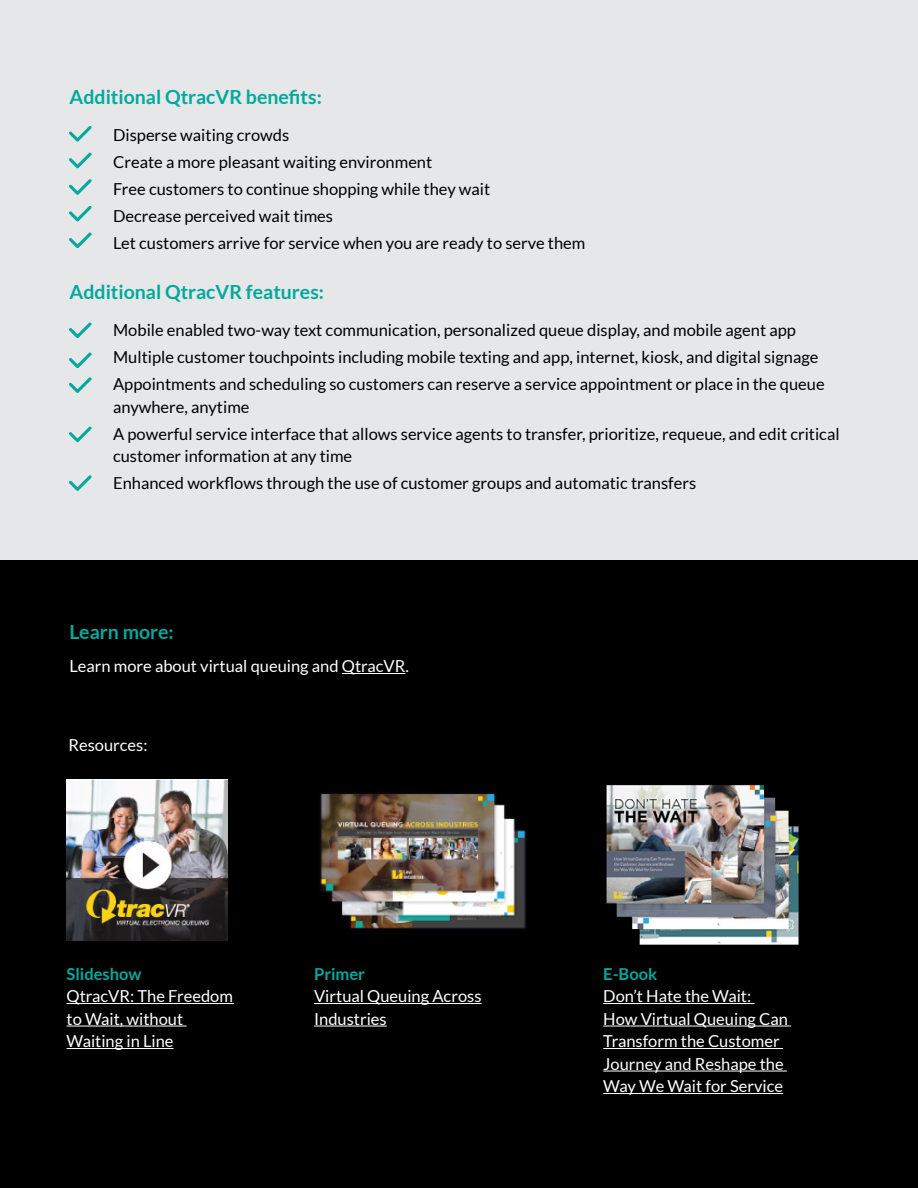
<style>
.page{position:relative;width:918px;height:1188px;background:#fff}
.page>*{position:absolute;margin:0;border:0;box-sizing:border-box;transform-origin:0 0}
.t1{font:700 19.5px "Lato";color:#00a99d}
.t2{font:16.5px/27px "Lato";color:#000}
.t3{font:16.5px/22.5px "Lato";color:#fff}
.t4{font:700 16.5px "Lato";color:#00a99d}
</style>
<div class="page">
<div style="left:0;top:558px;width:918px;height:630px;background:#000"></div>
<hr style="left:342px;top:673px;width:63px;height:1px;background:#fff">
<div style="left:0;top:0;width:918px;height:560px;background:#e6e7e8"></div>
<svg style="left:69px;top:126px;width:23px;height:16px"></svg>
<svg style="left:69px;top:152px;width:23px;height:16px"></svg>
<svg style="left:69px;top:179px;width:23px;height:16px"></svg>
<svg style="left:69px;top:206px;width:23px;height:15px"></svg>
<svg style="left:69px;top:232px;width:23px;height:16px"></svg>
<svg style="left:69px;top:322px;width:23px;height:16px"></svg>
<svg style="left:69px;top:352px;width:23px;height:16px"></svg>
<svg style="left:69px;top:475px;width:23px;height:16px"></svg>
<svg style="left:69px;top:377px;width:23px;height:16px"></svg>
<svg style="left:69px;top:426px;width:23px;height:16px"></svg>
<hr style="left:67px;top:1003px;width:167px;height:1px;background:#fff">
<hr style="left:67px;top:1026px;width:120px;height:1px;background:#fff">
<hr style="left:67px;top:1048px;width:107px;height:1px;background:#fff">
<hr style="left:314px;top:1003px;width:167px;height:1px;background:#fff">
<hr style="left:314px;top:1026px;width:73px;height:1px;background:#fff">
<hr style="left:603px;top:1003px;width:151px;height:1px;background:#fff">
<hr style="left:603px;top:1026px;width:188px;height:1px;background:#fff">
<hr style="left:603px;top:1048px;width:180px;height:1px;background:#fff">
<hr style="left:603px;top:1071px;width:184px;height:1px;background:#fff">
<hr style="left:603px;top:1093px;width:180px;height:1px;background:#fff">
<img style="left:67px;top:779px;width:161px;height:161px">
<img style="left:606px;top:785px;width:193px;height:160px">
<img style="left:320px;top:793px;width:206px;height:136px">
<p class="t1" style="left:70px;top:85px;width:254px">Additional QtracVR benefits:</p>
<p class="t2" style="left:113px;top:122px;width:474px">Disperse waiting crowds<br>Create a more pleasant waiting environment<br>Free customers to continue shopping while they wait<br>Decrease perceived wait times<br>Let customers arrive for service when you are ready to serve them</p>
<p class="t1" style="left:70px;top:280px;width:256px">Additional QtracVR features:</p>
<p class="t2" style="left:113px;top:317px;width:713px">Mobile enabled two-way text communication, personalized queue display, and mobile agent app<br>Multiple customer touchpoints including mobile texting and app, internet, kiosk, and digital signage<br>Appointments and scheduling so customers can reserve a service appointment or place in the queue</p>
<p class="t2" style="left:113px;top:393px;width:728px">anywhere, anytime<br>A powerful service interface that allows service agents to transfer, prioritize, requeue, and edit critical</p>
<p class="t2" style="left:113px;top:443px;width:585px">customer information at any time<br>Enhanced workflows through the use of customer groups and automatic transfers</p>
<p class="t1" style="left:70px;top:621px;width:106px">Learn more:</p>
<p class="t3" style="left:70px;top:655px;width:341px">Learn more about virtual queuing and QtracVR.</p>
<p class="t3" style="left:68px;top:734px;width:81px">Resources:</p>
<p class="t4" style="left:67px;top:964px;width:77px">Slideshow</p>
<p class="t3" style="left:67px;top:985px;width:168px">QtracVR: The Freedom to Wait, without<br>Waiting in Line</p>
<p class="t4" style="left:314px;top:964px;width:52px">Primer</p>
<p class="t3" style="left:314px;top:985px;width:169px">Virtual Queuing Across<br>Industries</p>
<p class="t4" style="left:603px;top:964px;width:55px">E-Book</p>
<p class="t3" style="left:603px;top:985px;width:186px">Don’t Hate the Wait:<br>How Virtual Queuing Can<br>Transform the Customer<br>Journey and Reshape the<br>Way We Wait for Service</p>
</div>
